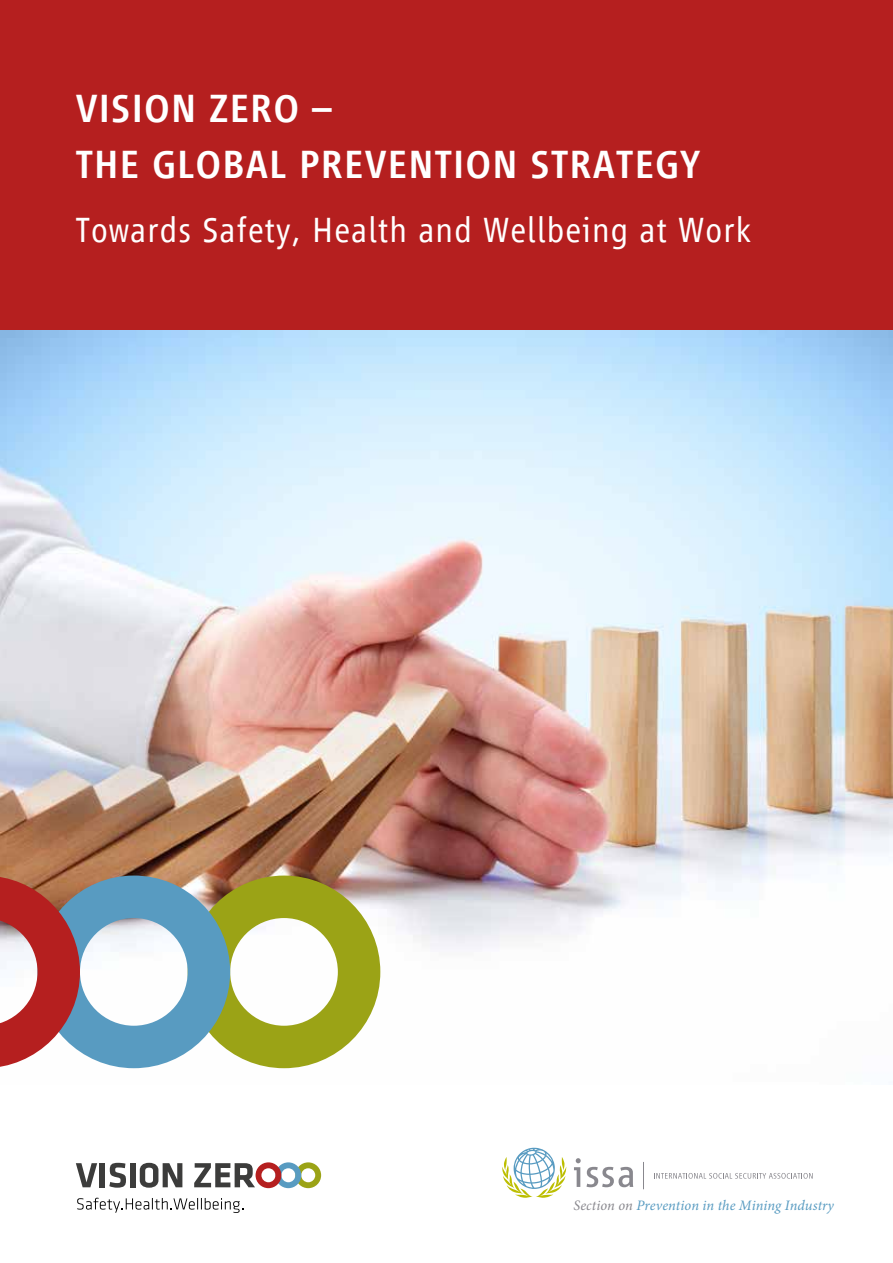
<style>
.page{position:relative;width:893px;height:1263px;background:#fff}
.page>*{position:absolute;margin:0;border:0;box-sizing:border-box;transform-origin:0 0}
.t1{font:500 40.5px/55.5px "Vialog LT Com";letter-spacing:.03em;color:#fff}
.t2{font:300 36px "Vialog LT Com";letter-spacing:.03em;color:#fff}
.t3{font:italic 14.4px "Minion Pro";letter-spacing:.005em;color:#589bc1}
.s1{color:#89888e}
</style>
<div class="page">
<img style="left:0;top:329px;width:893px;height:740px">
<div style="left:0;top:0;width:893px;height:329px;background:#b51f1f"></div>
<svg style="left:0;top:875px;width:380px;height:193px"></svg>
<svg style="left:502px;top:1148px;width:64px;height:50px"></svg>
<svg style="left:574px;top:1158px;width:59px;height:29px"></svg>
<svg style="left:654px;top:1173px;width:159px;height:6px"></svg>
<svg style="left:643px;top:1162px;width:1px;height:27px"></svg>
<svg style="left:76px;top:1163px;width:21px;height:24px"></svg>
<div style="left:100px;top:1163px;width:5px;height:24px;background:#3c3c3b"></div>
<svg style="left:109px;top:1163px;width:17px;height:25px"></svg>
<div style="left:130px;top:1163px;width:5px;height:24px;background:#3c3c3b"></div>
<svg style="left:140px;top:1163px;width:42px;height:25px"></svg>
<svg style="left:194px;top:1162px;width:127px;height:26px"></svg>
<svg style="left:77px;top:1198px;width:166px;height:15px"></svg>
<p class="t1" style="left:76px;top:81px;width:626px">VISION ZERO –<br>THE GLOBAL PREVENTION STRATEGY</p>
<p class="t2" style="left:76px;top:210px;width:677px">Towards Safety, Health and Wellbeing at Work</p>
<p class="t3" style="left:574px;top:1195px;width:262px"><span class="s1">Section on</span> Prevention in the Mining Industry</p>
</div>
